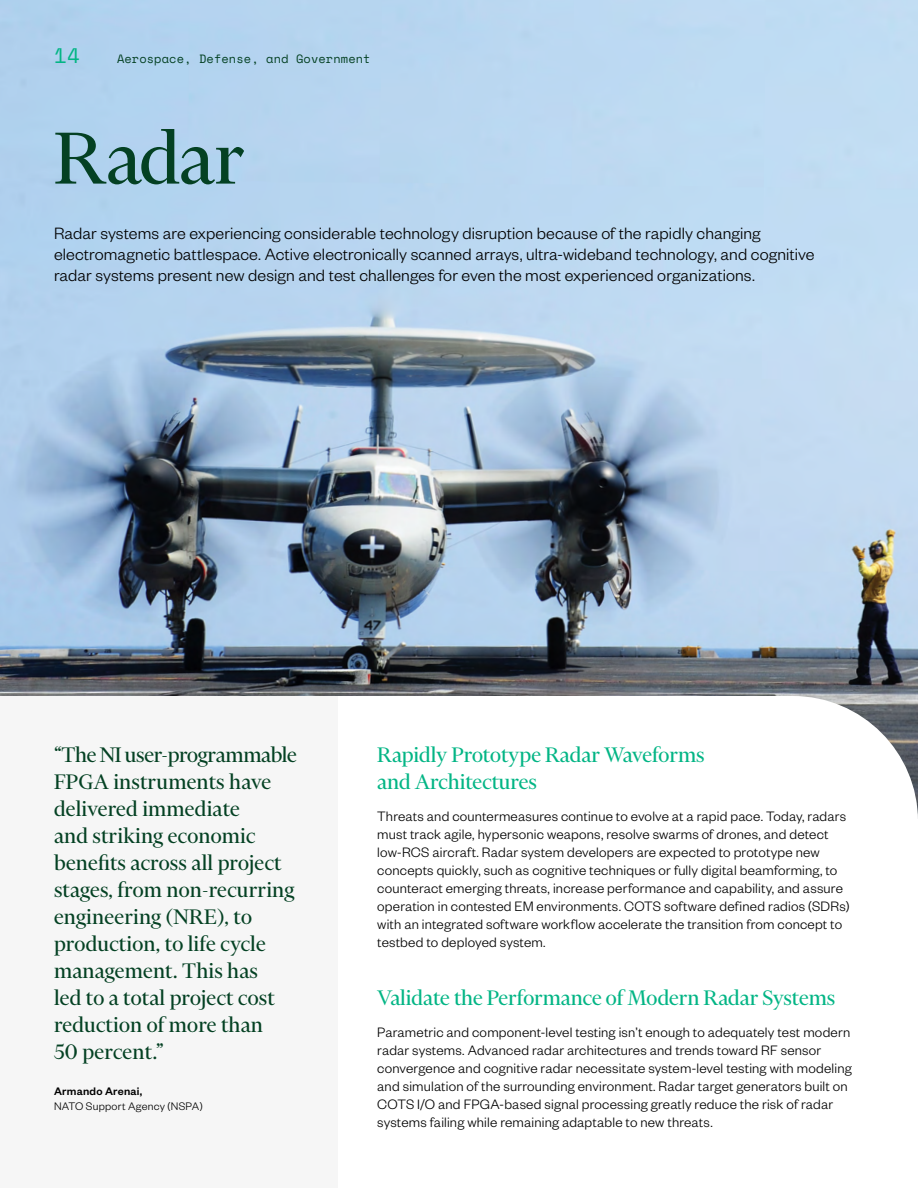
<style>
.page{position:relative;width:918px;height:1188px;background:#fff}
.page>*{position:absolute;margin:0;border:0;box-sizing:border-box;transform-origin:0 0}
.t1{font:84px "Financier Display";letter-spacing:-.005em;color:#044123}
.t2{font:24px/27px "Financier Display";letter-spacing:.01em;color:#044123}
.t3{font:24px/27px "Financier Display";color:#03b585}
.t4{font:21px "Space Mono";color:#03b585}
.t5{font:300 18px/21px "Founders Grotesk";letter-spacing:.005em;color:#000}
.t6{font:300 15px/18px "Founders Grotesk";letter-spacing:.015em;color:#000}
.t7{font:12px "Space Mono";letter-spacing:.01em;color:#044123}
.t8{font:300 12px "Founders Grotesk";letter-spacing:.025em;color:#000}
.t9{font:500 12px "Founders Grotesk";letter-spacing:.02em;color:#000}
</style>
<div class="page">
<img style="left:0;top:0;width:918px;height:696px">
<svg style="left:800px;top:696px;width:118px;height:122px"></svg>
<div style="left:0;top:696px;width:338px;height:492px;background:#f6f6f6"></div>
<h3 class="t4" style="left:54px;top:40px;width:27px">14</h3>
<p class="t7" style="left:117px;top:50px;width:255px">Aerospace, Defense, and Government</p>
<h1 class="t1" style="left:54px;top:114px;width:192px">Radar</h1>
<p class="t5" style="left:54px;top:222px;width:762px">Radar systems are experiencing considerable technology disruption because of the rapidly changing electromagnetic battlespace. Active electronically scanned arrays, ultra-wideband technology, and cognitive radar systems present new design and test challenges for even the most experienced organizations.</p>
<p class="t2" style="left:54px;top:741px;width:244px">“The NI user-programmable<br>FPGA instruments have delivered immediate<br>and striking economic benefits across all project stages, from non-recurring engineering (NRE), to production, to life cycle management. This has<br>led to a total project cost reduction of more than<br>50 percent.”</p>
<p class="t9" style="left:54px;top:1084px;width:90px">Armando Arenai,</p>
<p class="t8" style="left:54px;top:1099px;width:150px">NATO Support Agency (NSPA)</p>
<h2 class="t3" style="left:377px;top:741px;width:329px">Rapidly Prototype Radar Waveforms and Architectures</h2>
<p class="t6" style="left:377px;top:806px;width:474px">Threats and countermeasures continue to evolve at a rapid pace. Today, radars must track agile, hypersonic weapons, resolve swarms of drones, and detect low-RCS aircraft. Radar system developers are expected to prototype new concepts quickly, such as cognitive techniques or fully digital beamforming, to counteract emerging threats, increase performance and capability, and assure operation in contested EM environments. COTS software defined radios (SDRs) with an integrated software workflow accelerate the transition from concept to testbed to deployed system.</p>
<h2 class="t3" style="left:377px;top:984px;width:459px">Validate the Performance of Modern Radar Systems</h2>
<p class="t6" style="left:377px;top:1022px;width:476px">Parametric and component-level testing isn’t enough to adequately test modern radar systems. Advanced radar architectures and trends toward RF sensor convergence and cognitive radar necessitate system-level testing with modeling and simulation of the surrounding environment. Radar target generators built on COTS I/O and FPGA-based signal processing greatly reduce the risk of radar systems failing while remaining adaptable to new threats.</p>
</div>
